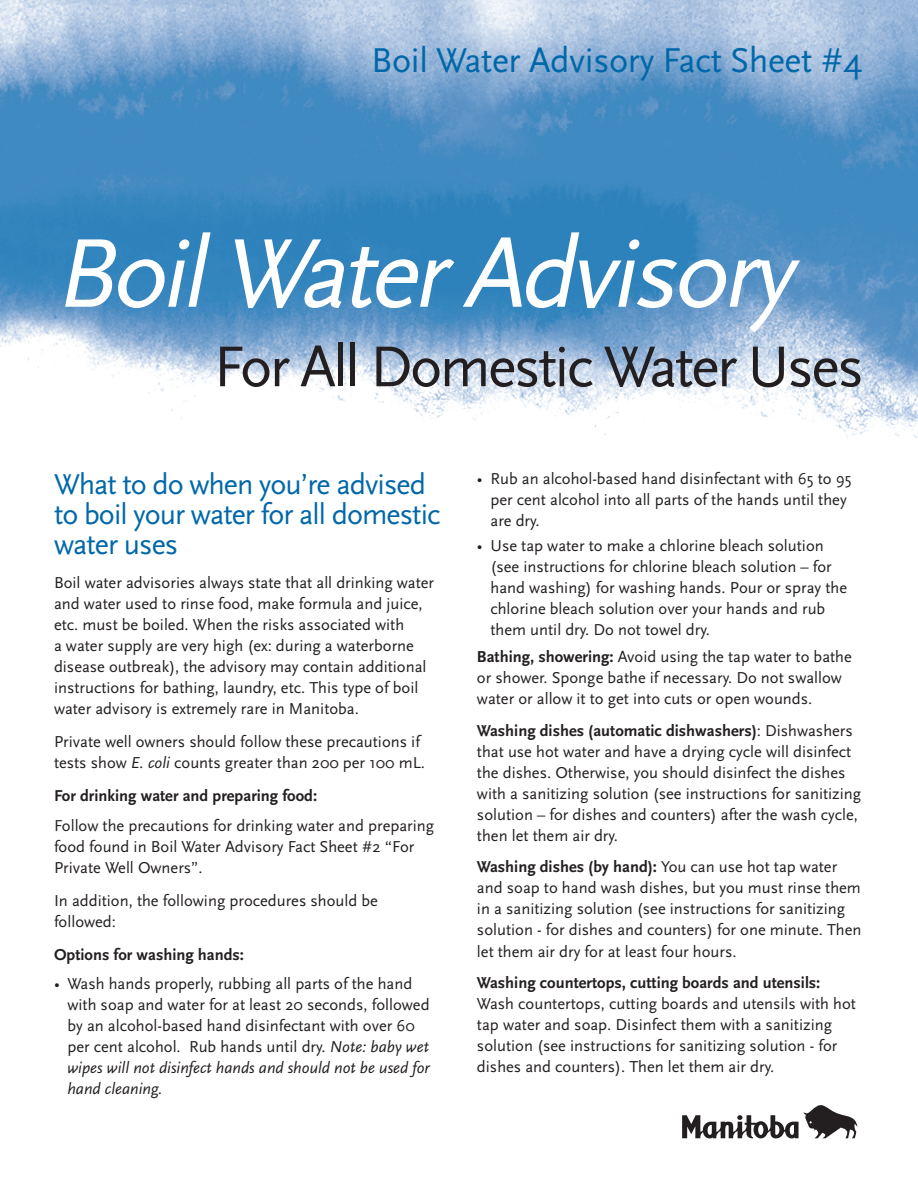
<style>
.page{position:relative;width:918px;height:1188px;background:#fff}
.page>*{position:absolute;margin:0;border:0;box-sizing:border-box;transform-origin:0 0}
.t1{font:italic 102px "Scala Sans";color:#fff}
.t2{font:60px "Scala Sans";letter-spacing:-.04em;color:#231f20}
.t3{font:36px "Scala Sans";letter-spacing:-.01em;color:#0068a9}
.t4{font:30px/30px "Scala Sans";letter-spacing:-.03em;color:#0068a9}
.t5{font:16.5px/21px "Scala Sans";color:#231f20}
.t6{font:700 16.5px "Scala Sans";color:#231f20}
.s1{font-style:italic}
.s2{font-weight:700}
</style>
<div class="page">
<img style="left:0;top:0;width:918px;height:438px">
<svg style="left:682px;top:1105px;width:175px;height:33px"></svg>
<h3 class="t3" style="left:371px;top:41px;width:493px">Boil Water Advisory Fact Sheet #4</h3>
<h1 class="t1" style="left:54px;top:218px;width:739px">BoilWaterAdvisory</h1>
<h2 class="t2" style="left:214px;top:334px;width:652px">For All Domestic Water Uses</h2>
<h3 class="t4" style="left:54px;top:470px;width:388px">What to do when you’re advised to boil your water for all domestic water uses</h3>
<p class="t5" style="left:54px;top:573px;width:382px">Boil water advisories always state that all drinking water and water used to rinse food, make formula and juice, etc. must be boiled. When the risks associated with<br>a water supply are very high (ex: during a waterborne disease outbreak), the advisory may contain additional instructions for bathing, laundry, etc. This type of boil water advisory is extremely rare in Manitoba.</p>
<p class="t5" style="left:54px;top:732px;width:373px">Private well owners should follow these precautions if tests show <span class="s1">E. coli</span> counts greater than 200 per 100 mL.</p>
<p class="t6" style="left:54px;top:787px;width:265px">For drinking water and preparing food:</p>
<p class="t5" style="left:54px;top:816px;width:382px">Follow the precautions for drinking water and preparing food found in Boil Water Advisory Fact Sheet #2 “For<br>Private Well Owners”.</p>
<p class="t5" style="left:54px;top:891px;width:325px">In addition, the following procedures should be followed:</p>
<p class="t6" style="left:54px;top:946px;width:192px">Options for washing hands:</p>
<p class="t5" style="left:67px;top:973px;width:364px;text-indent:-13px">• Wash hands properly, rubbing all parts of the hand with soap and water for at least 20 seconds, followed by an alcohol-based hand disinfectant with over 60 per cent alcohol. Rub hands until dry. <span class="s1">Note: baby wet wipes will not disinfect hands and should not be used for hand cleaning.</span></p>
<p class="t5" style="left:490px;top:468px;width:362px;text-indent:-13px">• Rub an alcohol-based hand disinfectant with 65 to 95 per cent alcohol into all parts of the hands until they are dry.</p>
<p class="t5" style="left:490px;top:536px;width:358px;text-indent:-13px">• Use tap water to make a chlorine bleach solution (see instructions for chlorine bleach solution – for hand washing) for washing hands. Pour or spray the chlorine bleach solution over your hands and rub them until dry. Do not towel dry.</p>
<p class="t5" style="left:477px;top:647px;width:376px"><span class="s2">Bathing, showering:</span> Avoid using the tap water to bathe or shower. Sponge bathe if necessary. Do not swallow water or allow it to get into cuts or open wounds.</p>
<p class="t5" style="left:477px;top:720px;width:386px"><span class="s2">Washing dishes (automatic dishwashers)</span>: Dishwashers that use hot water and have a drying cycle will disinfect the dishes. Otherwise, you should disinfect the dishes with a sanitizing solution (see instructions for sanitizing solution – for dishes and counters) after the wash cycle, then let them air dry.</p>
<p class="t5" style="left:477px;top:857px;width:386px"><span class="s2">Washing dishes (by hand):</span> You can use hot tap water and soap to hand wash dishes, but you must rinse them in a sanitizing solution (see instructions for sanitizing solution - for dishes and counters) for one minute. Then let them air dry for at least four hours.</p>
<p class="t6" style="left:477px;top:974px;width:345px">Washing countertops, cutting boards and utensils:</p>
<p class="t5" style="left:477px;top:993px;width:380px">Wash countertops, cutting boards and utensils with hot tap water and soap. Disinfect them with a sanitizing solution (see instructions for sanitizing solution - for dishes and counters). Then let them air dry.</p>
</div>
